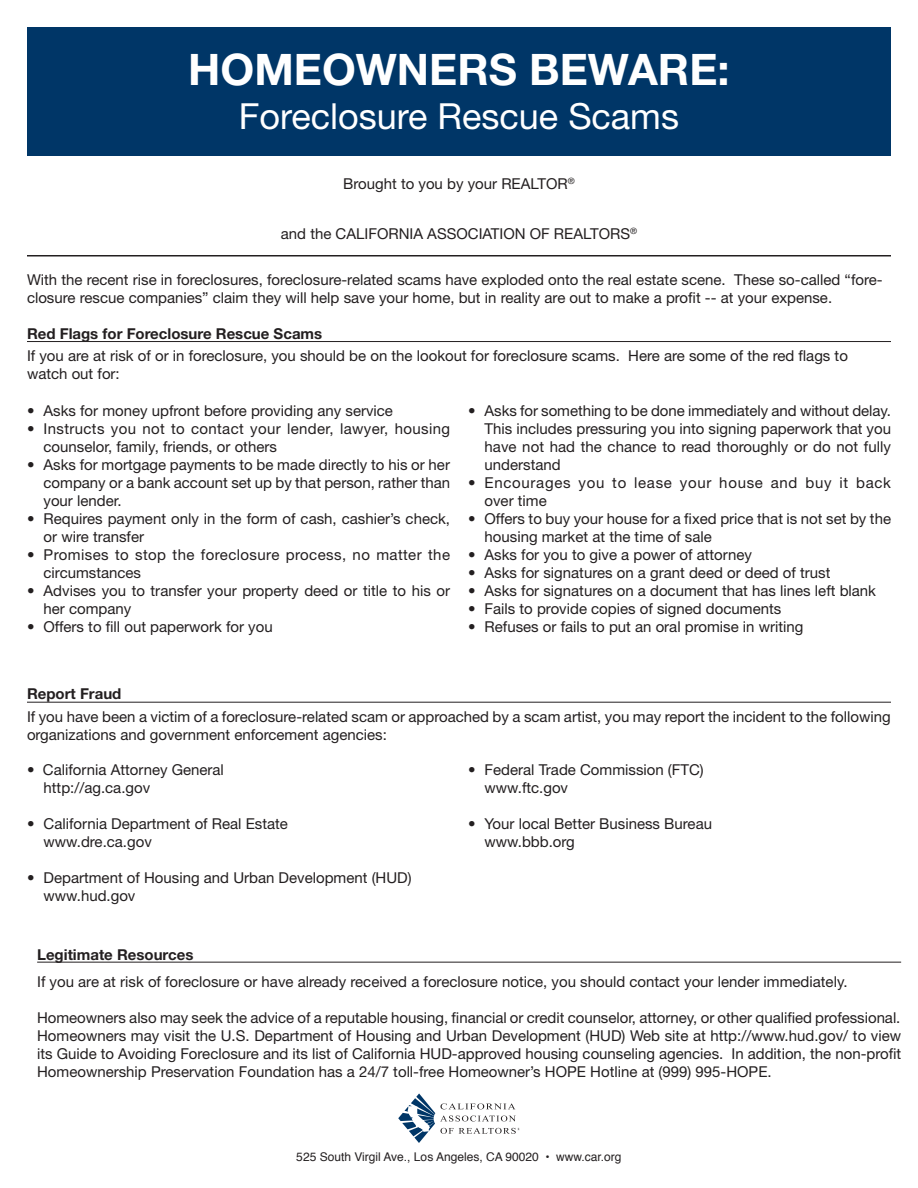
<style>
.page{position:relative;width:918px;height:1188px;background:#fff}
.page>*{position:absolute;margin:0;border:0;box-sizing:border-box;transform-origin:0 0}
.t1{font:700 43.5px "Helvetica Neue LT Std";color:#fff}
.t2{font:36px "Helvetica Neue LT Std";color:#fff}
.t3{font:15px/18px "Helvetica Neue LT Std";color:#231f20}
.t4{font:15px/18px "Helvetica Neue LT Std";letter-spacing:.025em;color:#231f20}
.t5{font:700 15px "Helvetica Neue LT Std";color:#231f20}
.t6{font:15px/18px "Helvetica Neue LT Std";letter-spacing:.03em;color:#231f20}
.t7{font:15px/18px "Helvetica Neue LT Std";letter-spacing:.045em;color:#231f20}
.t8{font:12px "Helvetica";color:#231f20}
.t9{font:8.7px "Helvetica Neue LT Std";color:#231f20}
</style>
<div class="page">
<div style="left:27px;top:27px;width:864px;height:129px;background:#003667"></div>
<hr style="left:27px;top:255px;width:864px;height:1px;background:#231f20">
<hr style="left:27px;top:341px;width:864px;height:1px;background:#231f20">
<hr style="left:27px;top:702px;width:864px;height:1px;background:#231f20">
<hr style="left:37px;top:962px;width:864px;height:1px;background:#231f20">
<svg style="left:398px;top:1093px;width:122px;height:50px"></svg>
<h1 class="t1" style="left:188px;top:43px;width:543px">HOMEOWNERS BEWARE:</h1>
<h2 class="t2" style="left:239px;top:94px;width:442px">Foreclosure Rescue Scams</h2>
<p class="t3" style="left:343px;top:174px;width:206px">Brought to you by your Realtor</p>
<p class="t9" style="left:568px;top:175px;width:8px">®</p>
<p class="t3" style="left:281px;top:225px;width:93px">and the Califor</p>
<p class="t3" style="left:399px;top:225px;width:48px">nia Associatio</p>
<p class="t3" style="left:515px;top:225px;width:87px">n of Realtors</p>
<p class="t9" style="left:630px;top:226px;width:8px">®</p>
<p class="t3" style="left:27px;top:270px;width:857px">With the recent rise in foreclosures, foreclosure-related scams have exploded onto the real estate scene. These so-called “fore&shy;closure rescue companies” claim they will help save your home, but in reality are out to make a profit -- at your expense.</p>
<p class="t5" style="left:27px;top:324px;width:297px">Red Flags for Foreclosure Rescue Scams</p>
<p class="t3" style="left:27px;top:347px;width:822px">If you are at risk of or in foreclosure, you should be on the lookout for foreclosure scams. Here are some of the red flags to watch out for:</p>
<p class="t3" style="left:27px;top:401px;width:368px">• Asks for money upfront before providing any service</p>
<p class="t4" style="left:44px;top:419px;width:408px;text-indent:-17px">• Instructs you not to contact your lender, lawyer, housing counselor, family, friends, or others</p>
<p class="t3" style="left:44px;top:455px;width:408px;text-align:justify;text-indent:-16px">• Asks for mortgage payments to be made directly to his or her company or a bank account set up by that person, rather than your lender.</p>
<p class="t3" style="left:44px;top:509px;width:408px;text-indent:-17px">• Requires payment only in the form of cash, cashier’s check, or wire transfer</p>
<p class="t6" style="left:44px;top:545px;width:408px;text-indent:-16px">• Promises to stop the foreclosure process, no matter the circumstances</p>
<p class="t3" style="left:44px;top:581px;width:408px;text-indent:-17px">• Advises you to transfer your property deed or title to his or her company</p>
<p class="t3" style="left:27px;top:617px;width:247px">• Offers to fill out paperwork for you</p>
<p class="t3" style="left:485px;top:401px;width:408px;text-align:justify;text-indent:-17px">• Asks for something to be done immediately and without delay.<br>This includes pressuring you into signing paperwork that you have not had the chance to read thoroughly or do not fully understand</p>
<p class="t7" style="left:485px;top:473px;width:408px;text-indent:-16px">• Encourages you to lease your house and buy it back over time</p>
<p class="t3" style="left:485px;top:509px;width:408px;text-indent:-17px">• Offers to buy your house for a fixed price that is not set by the housing market at the time of sale</p>
<p class="t3" style="left:468px;top:545px;width:285px">• Asks for you to give a power of attorney</p>
<p class="t3" style="left:468px;top:563px;width:364px">• Asks for signatures on a grant deed or deed of trust</p>
<p class="t3" style="left:468px;top:581px;width:409px">• Asks for signatures on a document that has lines left blank</p>
<p class="t3" style="left:468px;top:599px;width:315px">• Fails to provide copies of signed documents</p>
<p class="t3" style="left:468px;top:617px;width:337px">• Refuses or fails to put an oral promise in writing</p>
<p class="t5" style="left:27px;top:685px;width:96px">Report Fraud</p>
<p class="t3" style="left:27px;top:707px;width:865px">If you have been a victim of a foreclosure-related scam or approached by a scam artist, you may report the incident to the following organizations and government enforcement agencies:</p>
<p class="t3" style="left:44px;top:760px;width:182px;text-indent:-16px">• California Attorney General http://ag.ca.gov</p>
<p class="t3" style="left:44px;top:814px;width:246px;text-indent:-16px">• California Department of Real Estate www.dre.ca.gov</p>
<p class="t3" style="left:44px;top:868px;width:370px;text-indent:-16px">• Department of Housing and Urban Development (HUD) www.hud.gov</p>
<p class="t3" style="left:485px;top:760px;width:221px;text-indent:-16px">• Federal Trade Commission (FTC) www.ftc.gov</p>
<p class="t3" style="left:485px;top:814px;width:229px;text-indent:-16px">• Your local Better Business Bureau www.bbb.org</p>
<p class="t5" style="left:37px;top:945px;width:158px">Legitimate Resources</p>
<p class="t3" style="left:37px;top:972px;width:812px">If you are at risk of foreclosure or have already received a foreclosure notice, you should contact your lender immediately.</p>
<p class="t3" style="left:37px;top:1008px;width:866px;text-align:justify">Homeowners also may seek the advice of a reputable housing, financial or credit counselor, attorney, or other qualified professional.<br>Homeowners may visit the U.S. Department of Housing and Urban Development (HUD) Web site at http://www.hud.gov/ to view its Guide to Avoiding Foreclosure and its list of California HUD-approved housing counseling agencies. In addition, the non-profit Homeownership Preservation Foundation has a 24/7 toll-free Homeowner’s HOPE Hotline at (999) 995-HOPE.</p>
<p class="t8" style="left:296px;top:1148px;width:327px">525 South Virgil Ave., Los Angeles, CA 90020 • www.car.org</p>
</div>
